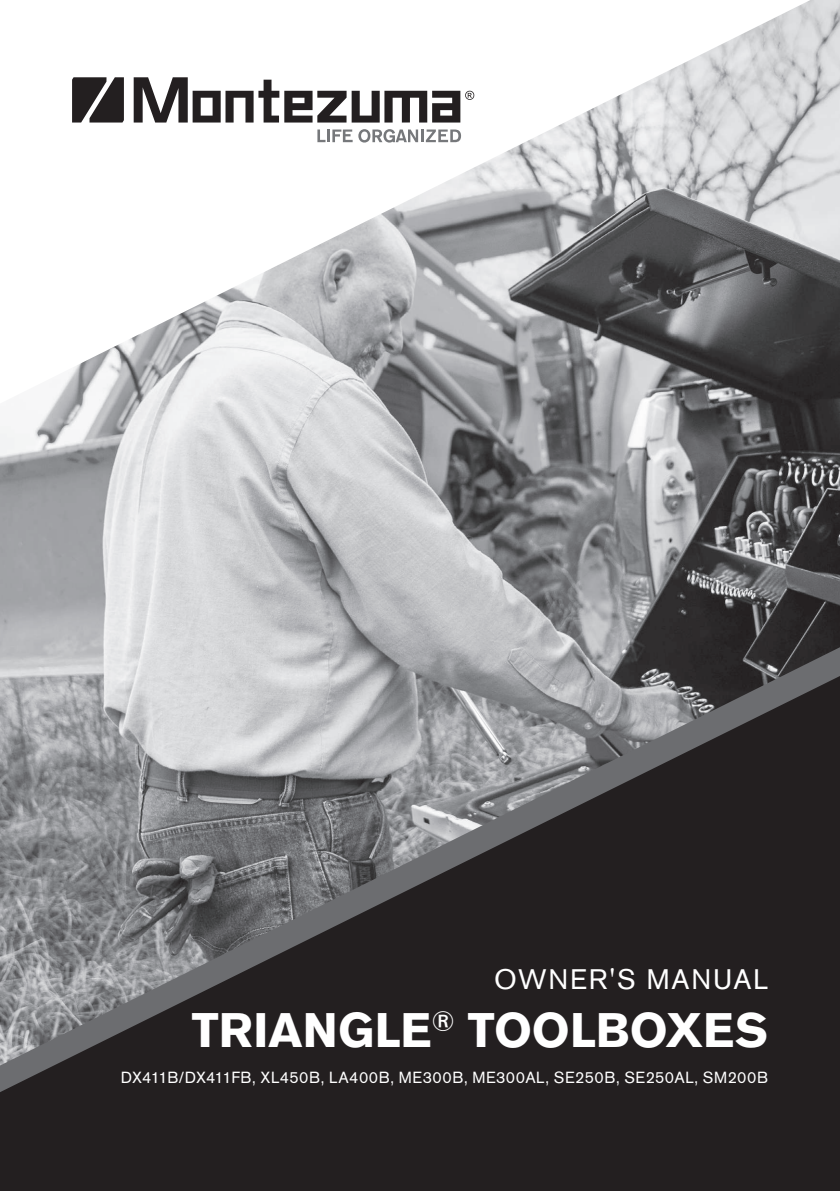
<style>
.page{position:relative;width:840px;height:1191px;background:#fff}
.page>*{position:absolute;margin:0;border:0;box-sizing:border-box;transform-origin:0 0}
.t1{font:700 48px "Akzidenz Grotesk BE";color:#fff}
.t2{font:28px "Akzidenz Grotesk BE";letter-spacing:.065em;color:#fff}
.t3{font:16px "Akzidenz Grotesk BE";letter-spacing:.03em;color:#fff}
</style>
<div class="page">
<div style="left:0;top:521px;width:839px;height:670px;background:#231f20"></div>
<img style="left:0;top:0;width:839px;height:647px">
<svg style="left:0;top:647px;width:839px;height:445px"></svg>
<h2 class="t2" style="left:494px;top:962px;width:275px">OWNER'S MANUAL</h2>
<h1 class="t1" style="left:192px;top:1002px;width:577px">TRIANGLE<sup>®</sup> TOOLBOXES</h1>
<p class="t3" style="left:121px;top:1067px;width:648px">DX411B/DX411FB, XL450B, LA400B, ME300B, ME300AL, SE250B, SE250AL, SM200B</p>
</div>
